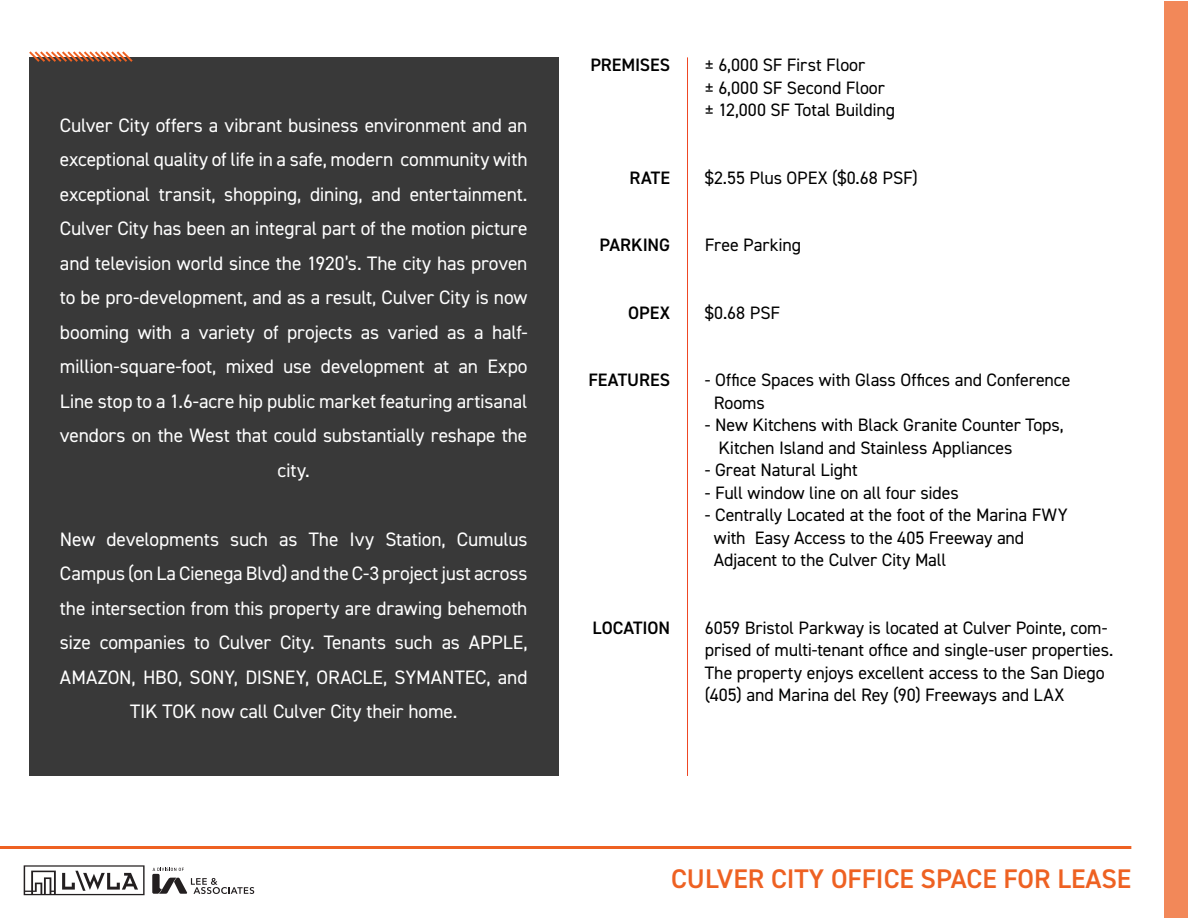
<style>
.page{position:relative;width:1188px;height:918px;background:#fff}
.page>*{position:absolute;margin:0;border:0;box-sizing:border-box;transform-origin:0 0}
.t1{font:700 27px/30px "DIN Alternate";letter-spacing:.01em;color:#fff}
.t2{font:600 27px "DIN2014";color:#ee6122}
.t3{font:19.5px/34.5px "DIN2014";letter-spacing:-.01em;color:#fff;text-align:center}
.Stats_-_Body{font:18px/22.5px "DIN2014";letter-spacing:-.01em;color:#000}
.Stats_-_Section_Heads{font:600 18px "DIN2014";color:#000}
</style>
<div class="page">
<svg style="left:152px;top:868px;width:102px;height:26px"></svg>
<svg style="left:24px;top:865px;width:121px;height:30px"></svg>
<hr style="left:0;top:846px;width:1131px;height:3px;background:#ee6122">
<div style="left:1164px;top:1px;width:24px;height:917px;background:#f28859"></div>
<hr style="left:687px;top:57px;width:1px;height:719px;background:#ef4724">
<div style="left:29px;top:57px;width:529px;height:719px;background:#393939"></div>
<svg style="left:29px;top:51px;width:104px;height:11px"></svg>
<p class="t3" style="left:60px;top:108px;width:469px">Culver City offers a vibrant business environment and an exceptional quality of life in a safe, modern community with exceptional transit, shopping, dining, and entertainment.<br>Culver City has been an integral part of the motion picture and television world since the 1920’s. The city has proven to be pro-development, and as a result, Culver City is now booming with a variety of projects as varied as a half&shy;million-square-foot, mixed use development at an Expo Line stop to a 1.6-acre hip public market featuring artisanal vendors on the West that could substantially reshape the city.</p>
<h1 class="t1" style="left:54px;top:521px;width:268px">3609 HAYDEN AVENUE<br>CULVER CITY, CA 90232</h1>
<p class="t3" style="left:60px;top:521px;width:469px">New developments such as The Ivy Station, Cumulus Campus (on La Cienega Blvd) and the C-3 project just across the intersection from this property are drawing behemoth size companies to Culver City. Tenants such as APPLE, AMAZON, HBO, SONY, DISNEY, ORACLE, SYMANTEC, and TIK TOK now call Culver City their home.</p>
<p class="Stats_-_Section_Heads" style="left:590px;top:53px;width:81px">PREMISES</p>
<p class="Stats_-_Body" style="left:705px;top:54px;width:162px">± 6,000 SF First Floor</p>
<p class="Stats_-_Body" style="left:705px;top:76px;width:182px">± 6,000 SF Second Floor</p>
<p class="Stats_-_Body" style="left:705px;top:99px;width:192px">± 12,000 SF Total Building</p>
<p class="Stats_-_Section_Heads" style="left:630px;top:166px;width:42px">RATE</p>
<p class="Stats_-_Body" style="left:705px;top:166px;width:215px">$2.55 Plus OPEX ($0.68 PSF)</p>
<p class="Stats_-_Section_Heads" style="left:599px;top:233px;width:72px">PARKING</p>
<p class="Stats_-_Body" style="left:705px;top:234px;width:98px">Free Parking</p>
<p class="Stats_-_Section_Heads" style="left:628px;top:301px;width:43px">OPEX</p>
<p class="Stats_-_Body" style="left:705px;top:301px;width:77px">$0.68 PSF</p>
<p class="Stats_-_Section_Heads" style="left:588px;top:368px;width:83px">FEATURES</p>
<p class="Stats_-_Body" style="left:705px;top:369px;width:367px">- Office Spaces with Glass Offices and Conference</p>
<p class="Stats_-_Body" style="left:714px;top:391px;width:52px">Rooms</p>
<p class="Stats_-_Body" style="left:705px;top:414px;width:360px">- New Kitchens with Black Granite Counter Tops,</p>
<p class="Stats_-_Body" style="left:718px;top:436px;width:296px">Kitchen Island and Stainless Appliances</p>
<p class="Stats_-_Body" style="left:705px;top:459px;width:154px">- Great Natural Light</p>
<p class="Stats_-_Body" style="left:705px;top:481px;width:255px">- Full window line on all four sides</p>
<p class="Stats_-_Body" style="left:705px;top:504px;width:364px">- Centrally Located at the foot of the Marina FWY</p>
<p class="Stats_-_Body" style="left:714px;top:526px;width:312px">with Easy Access to the 405 Freeway and</p>
<p class="Stats_-_Body" style="left:714px;top:549px;width:234px">Adjacent to the Culver City Mall</p>
<p class="Stats_-_Section_Heads" style="left:593px;top:616px;width:79px">LOCATION</p>
<p class="Stats_-_Body" style="left:705px;top:616px;width:410px">6059 Bristol Parkway is located at Culver Pointe, com&shy;prised of multi-tenant office and single-user properties.<br>The property enjoys excellent access to the San Diego (405) and Marina del Rey (90) Freeways and LAX</p>
<h1 class="t2" style="left:671px;top:861px;width:462px">CULVER CITY OFFICE SPACE FOR LEASE</h1>
</div>
